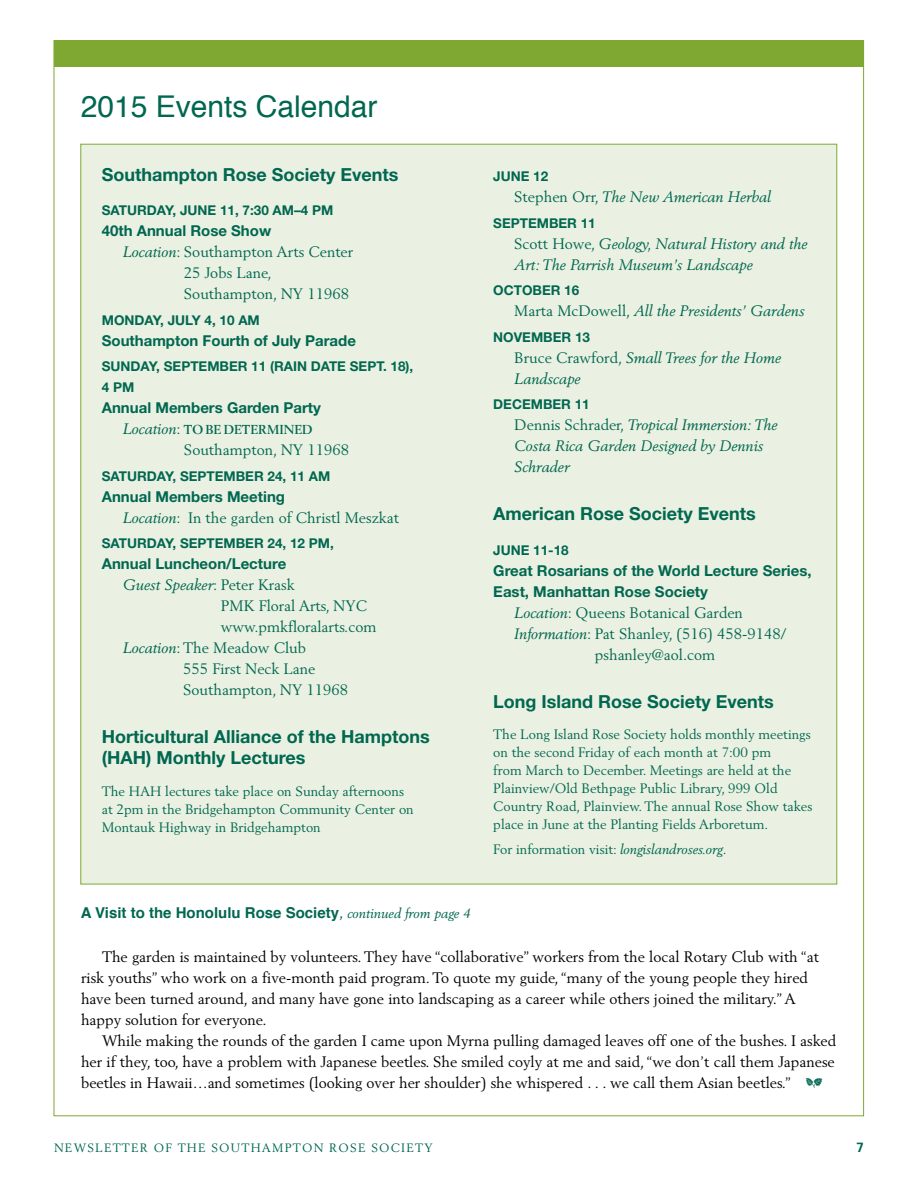
<style>
.page{position:relative;width:918px;height:1188px;background:#fff}
.page>*{position:absolute;margin:0;border:0;box-sizing:border-box;transform-origin:0 0}
.t1{font:30px "Helvetica";color:#006750}
.t2{font:700 18px/21px "Helvetica Neue";color:#006750}
.t3{font:15px/21px "Berling";color:#000}
.t4{font:15px/21px "Berling";color:#006750}
.t5{font:italic 15px/21px "Berling";color:#006750}
.t6{font:700 15px/21px "Helvetica Neue";color:#006750}
.t7{font:700 15px "Helvetica";color:#006750}
.t8{font:13.5px/18px "Berling";color:#006750}
.t9{font:700 13.5px/21px "Helvetica Neue";color:#006750}
.t10{font:700 13.5px "Berling";color:#006750}
.t11{font:700 13.5px "Univers";color:#006750}
.t12{font:12px "Berling";letter-spacing:.1em;color:#006750}
.s1{font-style:italic}
.s2{font-weight:400;font-style:italic;font-size:15px}
.s3{font-weight:400;font-size:15px}
.s4{font-style:normal}
.s5{font-weight:400;font-style:italic}
.s6{font-family:"Berling";font-weight:400;font-style:italic;font-size:13.5px}
.s7{font-family:"Type Embellishments One Plain";color:#006750}
</style>
<div class="page">
<div style="left:81px;top:144px;width:756px;height:740px;background:#ebf1e2;border:1px solid #7ea831"></div>
<div style="left:54px;top:40px;width:810px;height:28px;background:#7ea831"></div>
<h1 class="t1" style="left:81px;top:94px;width:298px">2015 Events Calendar</h1>
<p class="t2" style="left:102px;top:163px;width:298px">Southampton Rose Society Events</p>
<p class="t9" style="left:102px;top:200px;width:233px">SATURDAY, JUNE 11, 7:30 AM–4 PM</p>
<p class="t6" style="left:102px;top:220px;width:171px">40th Annual Rose Show</p>
<p class="t4" style="left:184px;top:241px;width:171px;text-indent:-61px"><span class="s1">Location</span>: Southampton Arts Center<br>25 Jobs Lane,<br>Southampton, NY 11968</p>
<p class="t9" style="left:102px;top:309px;width:160px">MONDAY, JULY 4, 10 AM</p>
<p class="t6" style="left:102px;top:330px;width:256px">Southampton Fourth of July Parade</p>
<p class="t9" style="left:102px;top:356px;width:313px">SUNDAY, SEPTEMBER 11 (RAIN DATE SEPT. 18),<br>4 PM</p>
<p class="t6" style="left:102px;top:397px;width:221px">Annual Members Garden Party</p>
<p class="t10" style="left:123px;top:421px;width:191px"><span class="s2">Location</span><span class="s3">:</span> TO BE DETERMINED</p>
<p class="t4" style="left:184px;top:439px;width:167px">Southampton, NY 11968</p>
<p class="t9" style="left:102px;top:465px;width:230px">SATURDAY, SEPTEMBER 24, 11 AM</p>
<p class="t6" style="left:102px;top:486px;width:185px">Annual Members Meeting</p>
<p class="t4" style="left:123px;top:507px;width:278px"><span class="s1">Location</span>: In the garden of Christl Meszkat</p>
<p class="t9" style="left:102px;top:533px;width:234px">SATURDAY, SEPTEMBER 24, 12 PM,</p>
<p class="t6" style="left:102px;top:553px;width:186px">Annual Luncheon/Lecture</p>
<p class="t5" style="left:123px;top:575px;width:173px">Guest Speaker<span class="s4">: Peter Krask</span></p>
<p class="t4" style="left:221px;top:595px;width:148px">PMK Floral Arts, NYC</p>
<p class="t4" style="left:221px;top:616px;width:157px">www.pmkfloralarts.com</p>
<p class="t4" style="left:123px;top:637px;width:185px"><span class="s1">Location</span>: The Meadow Club</p>
<p class="t4" style="left:183px;top:658px;width:134px">555 First Neck Lane</p>
<p class="t4" style="left:183px;top:679px;width:167px">Southampton, NY 11968</p>
<p class="t2" style="left:102px;top:726px;width:329px">Horticultural Alliance of the Hamptons (HAH) Monthly Lectures</p>
<p class="t8" style="left:102px;top:782px;width:314px">The HAH lectures take place on Sunday afternoons at 2pm in the Bridgehampton Community Center on<br>Montauk Highway in Bridgehampton</p>
<p class="t9" style="left:493px;top:166px;width:57px">JUNE 12</p>
<p class="t5" style="left:514px;top:187px;width:258px"><span class="s4">Stephen Orr,</span> The New American Herbal</p>
<p class="t9" style="left:493px;top:212px;width:104px">SEPTEMBER 11</p>
<p class="t5" style="left:514px;top:233px;width:295px"><span class="s4">Scott Howe,</span> Geology, Natural History and the<br>Art: The Parrish Museum’s Landscape</p>
<p class="t9" style="left:493px;top:280px;width:88px">OCTOBER 16</p>
<p class="t5" style="left:514px;top:301px;width:292px"><span class="s4">Marta McDowell,</span> All the Presidents’ Gardens</p>
<p class="t9" style="left:493px;top:326px;width:98px">NOVEMBER 13</p>
<p class="t5" style="left:514px;top:347px;width:268px"><span class="s4">Bruce Crawford,</span> Small Trees for the Home<br>Landscape</p>
<p class="t9" style="left:493px;top:394px;width:98px">DECEMBER 11</p>
<p class="t5" style="left:514px;top:415px;width:265px"><span class="s4">Dennis Schrader,</span> Tropical Immersion: The<br>Costa Rica Garden Designed by Dennis<br>Schrader</p>
<p class="t2" style="left:493px;top:503px;width:264px">American Rose Society Events</p>
<p class="t9" style="left:493px;top:539px;width:77px">JUNE 11-18</p>
<p class="t6" style="left:493px;top:560px;width:320px">Great Rosarians of the World Lecture Series,<br>East, Manhattan Rose Society</p>
<p class="t4" style="left:514px;top:602px;width:230px"><span class="s1">Location</span>: Queens Botanical Garden</p>
<p class="t4" style="left:514px;top:623px;width:274px"><span class="s1">Information</span>: Pat Shanley, (516) 458-9148/</p>
<p class="t4" style="left:595px;top:644px;width:122px">pshanley@aol.com</p>
<p class="t2" style="left:493px;top:691px;width:282px">Long Island Rose Society Events</p>
<p class="t8" style="left:493px;top:726px;width:321px">The Long Island Rose Society holds monthly meetings on the second Friday of each month at 7:00 pm<br>from March to December. Meetings are held at the Plainview/Old Bethpage Public Library, 999 Old Country Road, Plainview. The annual Rose Show takes place in June at the Planting Fields Arboretum.</p>
<p class="t8" style="left:493px;top:840px;width:235px">For information visit: <span class="s1">longislandroses.org</span>.</p>
<p class="t7" style="left:81px;top:907px;width:391px">A Visit to the Honolulu Rose Society<span class="s5">,</span> <span class="s6">continued from page 4</span></p>
<p class="t3" style="left:81px;top:946px;width:740px;text-indent:21px">The garden is maintained by volunteers. They have “collaborative” workers from the local Rotary Club with “at risk youths” who work on a five-month paid program. To quote my guide, “many of the young people they hired have been turned around, and many have gone into landscaping as a career while others joined the military.” A happy solution for everyone.</p>
<p class="t3" style="left:81px;top:1030px;width:757px;text-align:justify;text-indent:21px">While making the rounds of the garden I came upon Myrna pulling damaged leaves off one of the bushes. I asked her if they, too, have a problem with Japanese beetles. She smiled coyly at me and said, “we don’t call them Japanese beetles in Hawaii…and sometimes (looking over her shoulder) she whispered . . . we call them Asian beetles.” <span class="s7">a</span></p>
<p class="t12" style="left:54px;top:1140px;width:380px">NEWSLETTER OF THE SOUTHAMPTON ROSE SOCIETY</p>
<p class="t11" style="left:856px;top:1139px;width:9px">7</p>
</div>
